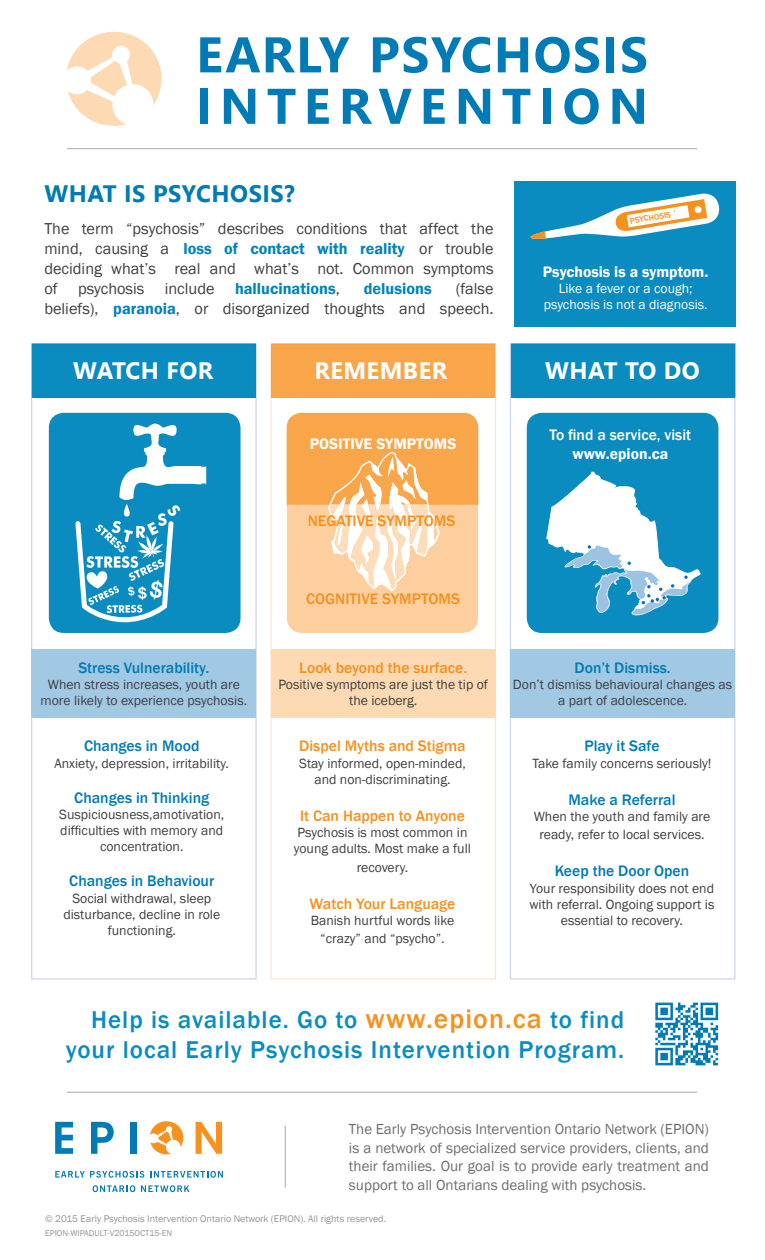
<style>
.page{position:relative;width:765px;height:1260px;background:#fff}
.page>*{position:absolute;margin:0;border:0;box-sizing:border-box;transform-origin:0 0}
.t1{font:700 50px/51.4px "Nirmala UI";letter-spacing:.05em;color:#007bb6}
.t2{font:500 25px/30px "Franklin Gothic";letter-spacing:.04em;color:#0b8cc1;text-align:right}
.t3{font:700 23.75px "Nirmala UI";letter-spacing:.02em;color:#007bb6}
.t4{font:700 23.75px "Nirmala UI";letter-spacing:.02em;color:#fff}
.t5{font:700 23.75px "Nirmala UI";color:#fff}
.t6{font:16.25px/20px "Franklin Gothic";color:#3e3e3f;text-align:justify}
.t7{font:600 16.25px "Franklin Gothic";color:#0083bb}
.t8{font:500 15.62px "Franklin Gothic";color:#007bb6}
.t9{font:500 15.62px "Franklin Gothic";color:#f6911e}
.t10{font:600 15.62px "Franklin Gothic";color:#fff}
.t11{font:500 15.62px "Franklin Gothic";color:#fff}
.t12{font:15px/18.8px "Franklin Gothic";color:#6c6d70;text-align:justify}
.t13{font:13.75px/16.2px "Franklin Gothic";color:#3e3e3f;text-align:center}
.t14{font:13.75px/16.2px "Franklin Gothic";color:#fff;text-align:center}
.t15{font:10px "Franklin Gothic";color:#939598}
.t16{font:8.75px "Franklin Gothic";color:#939598}
.t17{font:500 8.38px "Franklin Gothic";color:#f6911e}
.s1{font-weight:600;color:#0083bb}
.s2{font-weight:400;color:#3e3e3f}
.s3{font-size:27.62px;color:#f6911e}
</style>
<div class="page">
<hr style="left:67px;top:148px;width:630px;height:1px;background:#a8a9ad">
<div style="left:514px;top:181px;width:221px;height:145px;background:#0b8cc1"></div>
<svg style="left:530px;top:193px;width:190px;height:46px"></svg>
<svg style="left:31px;top:343px;width:226px;height:636px"></svg>
<div style="left:32px;top:343px;width:224px;height:55px;background:#0b8cc1"></div>
<svg style="left:270px;top:343px;width:226px;height:636px"></svg>
<div style="left:271px;top:343px;width:224px;height:55px;background:#f9a549"></div>
<svg style="left:510px;top:343px;width:225px;height:636px"></svg>
<div style="left:511px;top:343px;width:224px;height:55px;background:#0b8cc1"></div>
<div style="left:49px;top:413px;width:192px;height:220px;background:#0b8cc1;border-radius:15px"></div>
<svg style="left:73px;top:423px;width:133px;height:311px"></svg>
<div style="left:287px;top:413px;width:191px;height:37px;background:#f9a549"></div>
<svg style="left:287px;top:450px;width:191px;height:183px;background:#fccb96"></svg>
<div style="left:527px;top:413px;width:191px;height:220px;background:#0b8cc1"></div>
<div style="left:271px;top:649px;width:224px;height:69px;background:#fddab3"></div>
<div style="left:510px;top:649px;width:225px;height:69px;background:#a2c9e4"></div>
<div style="left:32px;top:649px;width:224px;height:69px;background:#a2c9e4"></div>
<img style="left:655px;top:1002px;width:64px;height:64px">
<svg style="left:55px;top:1122px;width:18px;height:32px"></svg>
<svg style="left:91px;top:1122px;width:23px;height:32px"></svg>
<div style="left:130px;top:1122px;width:7px;height:32px;background:#007bb6"></div>
<svg style="left:196px;top:1122px;width:26px;height:32px"></svg>
<svg style="left:55px;top:1171px;width:89px;height:7px"></svg>
<svg style="left:150px;top:1171px;width:73px;height:7px"></svg>
<svg style="left:93px;top:1185px;width:42px;height:7px"></svg>
<svg style="left:141px;top:1185px;width:48px;height:7px"></svg>
<svg style="left:150px;top:1121px;width:33px;height:33px"></svg>
<hr style="left:285px;top:1126px;width:1px;height:62px;background:#a8a9ad">
<hr style="left:67px;top:1092px;width:630px;height:1px;background:#a8a9ad">
<svg style="left:67px;top:32px;width:95px;height:94px"></svg>
<svg style="left:546px;top:472px;width:155px;height:143px"></svg>
<h1 class="t1" style="left:196px;top:27px;width:453px">EARLY PSYCHOSIS<br>INTERVENTION</h1>
<h3 class="t3" style="left:44px;top:175px;width:252px">WHAT IS PSYCHOSIS?</h3>
<p class="t6" style="left:44px;top:219px;width:451px">The term “psychosis” describes conditions that affect the mind, causing a <span class="s1">loss of contact with reality</span> or trouble deciding what’s real and what’s not. Common symptoms of</p>
<p class="t6" style="left:44px;top:279px;width:451px;text-align:right">(false<br>beliefs), <span class="s1">paranoia</span>, or disorganized thoughts and speech.</p>
<p class="t6" style="left:78px;top:279px;width:68px">psychosis</p>
<p class="t6" style="left:165px;top:279px;width:51px">include</p>
<p class="t7" style="left:235px;top:279px;width:106px">hallucinations<span class="s2">,</span></p>
<p class="t7" style="left:364px;top:279px;width:69px">delusions</p>
<p class="t17" style="left:629px;top:216px;width:43px;rotate:-10deg">PSYCHOSIS</p>
<p class="t10" style="left:543px;top:262px;width:167px">Psychosis is a symptom.</p>
<p class="t14" style="left:544px;top:280px;width:165px">Like a fever or a cough; psychosis is not a diagnosis.</p>
<h3 class="t5" style="left:73px;top:352px;width:142px">WATCH FOR</h3>
<h3 class="t4" style="left:314px;top:352px;width:134px">REMEMBER</h3>
<h3 class="t4" style="left:545px;top:352px;width:156px">WHAT TO DO</h3>
<p class="t8" style="left:78px;top:658px;width:132px">Stress Vulnerability.</p>
<p class="t13" style="left:41px;top:676px;width:208px">When stress increases, youth are more likely to experience psychosis.</p>
<p class="t8" style="left:84px;top:736px;width:117px">Changes in Mood</p>
<p class="t13" style="left:54px;top:755px;width:176px">Anxiety, depression, irritability.</p>
<p class="t8" style="left:74px;top:788px;width:136px">Changes in Thinking</p>
<p class="t13" style="left:59px;top:806px;width:167px">Suspiciousness,amotivation, difficulties with memory and concentration.</p>
<p class="t8" style="left:69px;top:871px;width:146px">Changes in Behaviour</p>
<p class="t13" style="left:63px;top:890px;width:158px">Social withdrawal, sleep disturbance, decline in role functioning.</p>
<p class="t10" style="left:310px;top:434px;width:148px">POSITIVE SYMPTOMS</p>
<p class="t9" style="left:308px;top:512px;width:149px">NEGATIVE SYMPTOMS</p>
<p class="t11" style="left:549px;top:425px;width:143px">To find a service, visit</p>
<p class="t10" style="left:572px;top:444px;width:97px">www.epion.ca</p>
<p class="t9" style="left:306px;top:589px;width:155px">COGNITIVE SYMPTOMS</p>
<p class="t9" style="left:299px;top:658px;width:169px">Look beyond the surface.</p>
<p class="t13" style="left:278px;top:676px;width:211px">Positive symptoms are just the tip of the iceberg.</p>
<p class="t9" style="left:299px;top:736px;width:168px">Dispel Myths and Stigma</p>
<p class="t13" style="left:299px;top:755px;width:168px">Stay informed, open-minded, and non-discriminating.</p>
<p class="t9" style="left:300px;top:806px;width:166px">It Can Happen to Anyone</p>
<p class="t13" style="left:294px;top:825px;width:179px;text-align:left">Psychosis is most common in young adults. Most make a full</p>
<p class="t13" style="left:357px;top:859px;width:53px">recovery.</p>
<p class="t9" style="left:310px;top:894px;width:147px">Watch Your Language</p>
<p class="t13" style="left:311px;top:912px;width:145px;line-height:18.4px">Banish hurtful words like “crazy” and “psycho”.</p>
<p class="t8" style="left:575px;top:658px;width:98px">Don’t Dismiss.</p>
<p class="t13" style="left:513px;top:676px;width:221px">Don’t dismiss behavioural changes as a part of adolescence.</p>
<p class="t8" style="left:584px;top:736px;width:77px">Play it Safe</p>
<p class="t13" style="left:532px;top:755px;width:181px">Take family concerns seriously!</p>
<p class="t8" style="left:568px;top:790px;width:109px">Make a Referral</p>
<p class="t13" style="left:534px;top:807px;width:178px;line-height:18.4px">When the youth and family are ready, refer to local services.</p>
<p class="t8" style="left:555px;top:861px;width:136px">Keep the Door Open</p>
<p class="t13" style="left:529px;top:880px;width:187px">Your responsibility does not end with referral. Ongoing support is essential to recovery.</p>
<h2 class="t2" style="left:66px;top:1005px;width:560px">Help is available. Go to <span class="s3">www.epion.ca</span> to find your local Early Psychosis Intervention Program.</h2>
<p class="t12" style="left:349px;top:1120px;width:362px">The Early Psychosis Intervention Ontario Network (EPION) is a network of specialized service providers, clients, and their families. Our goal is to provide early treatment and support to all Ontarians dealing with psychosis.</p>
<p class="t15" style="left:45px;top:1212px;width:343px">© 2015 Early Psychosis Intervention Ontario Network (EPION). All rights reserved.</p>
<p class="t16" style="left:45px;top:1227px;width:129px">EPION-WIPADULT-V2015OCT15-EN</p>
</div>
